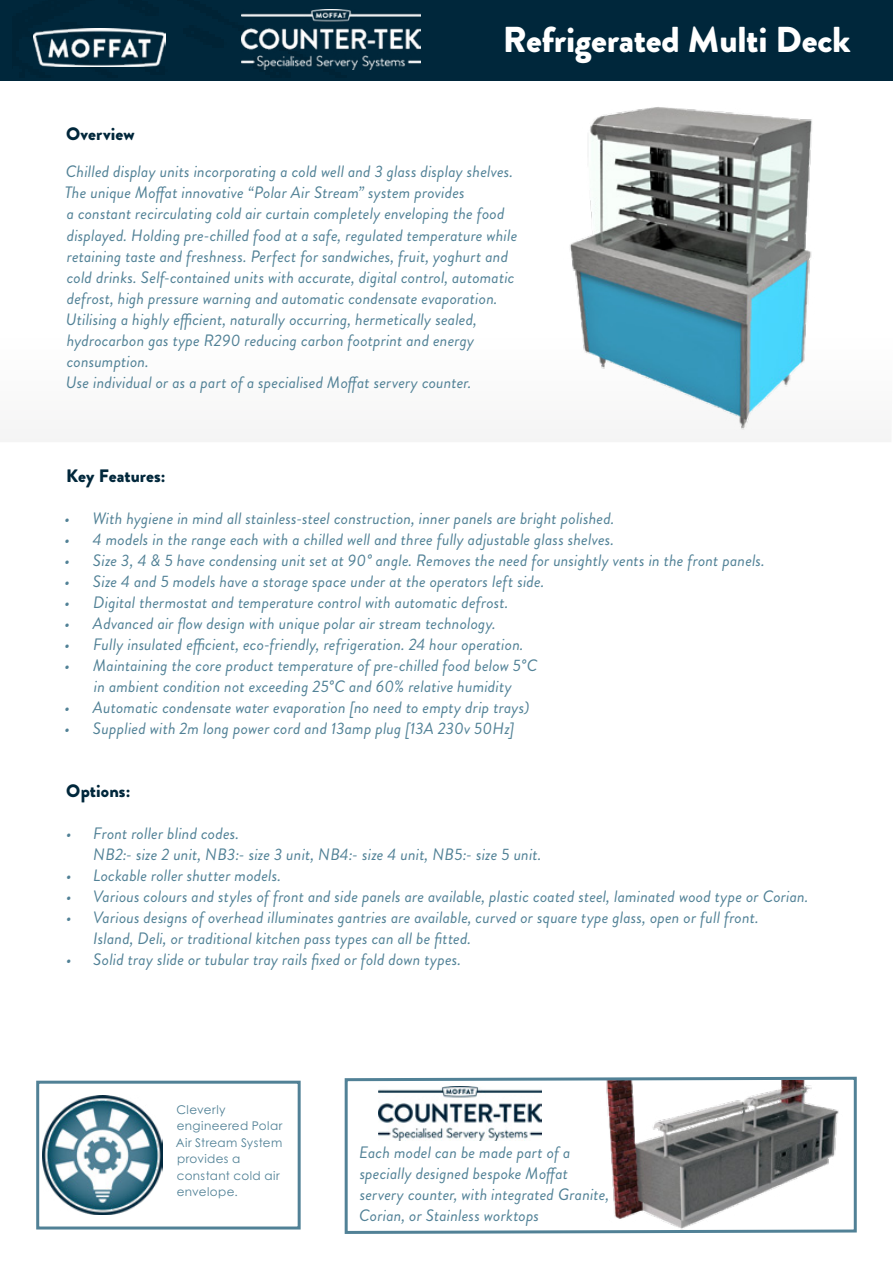
<style>
.page{position:relative;width:893px;height:1263px;background:#fff}
.page>*{position:absolute;margin:0;border:0;box-sizing:border-box;transform-origin:0 0}
.t1{font:900 36px "Brandon Grotesque";letter-spacing:-.01em;color:#fff}
.t2{font:900 18px "Brandon Grotesque";letter-spacing:.005em;color:#00273b}
.t3{font:italic 16.5px/21px "Brandon Grotesque";letter-spacing:.01em;color:#518196}
.t4{font:12px/16.5px "Century Gothic Pro";letter-spacing:.03em;color:#518196}
</style>
<div class="page">
<div style="left:0;top:0;width:893px;height:81px;background:#00273b"></div>
<hr style="left:0;top:438px;width:891px;height:4px;background:#f4f4f4">
<svg style="left:344px;top:1076px;width:513px;height:158px"></svg>
<img style="left:378px;top:1086px;width:164px;height:54px">
<img style="left:241px;top:10px;width:179px;height:59px">
<img style="left:570px;top:107px;width:242px;height:324px">
<svg style="left:36px;top:1080px;width:265px;height:150px"></svg>
<img style="left:33px;top:29px;width:132px;height:38px">
<h1 class="t1" style="left:503px;top:14px;width:349px">Refrigerated Multi Deck</h1>
<p class="t2" style="left:66px;top:121px;width:70px">Overview</p>
<p class="t3" style="left:65px;top:162px;width:454px">Chilled display units incorporating a cold well and 3 glass display shelves.<br>The unique Moffat innovative “Polar Air Stream” system provides<br>a constant recirculating cold air curtain completely enveloping the food displayed. Holding pre-chilled food at a safe, regulated temperature while retaining taste and freshness. Perfect for sandwiches, fruit, yoghurt and cold drinks. Self-contained units with accurate, digital control, automatic defrost, high pressure warning and automatic condensate evaporation.<br>Utilising a highly efficient, naturally occurring, hermetically sealed, hydrocarbon gas type R290 reducing carbon footprint and energy consumption.<br>Use individual or as a part of a specialised Moffat servery counter.</p>
<p class="t2" style="left:66px;top:463px;width:101px">Key Features:</p>
<p class="t3" style="left:65px;top:508px;width:551px">• With hygiene in mind all stainless-steel construction, inner panels are bright polished.</p>
<p class="t3" style="left:65px;top:529px;width:551px">• 4 models in the range each with a chilled well and three fully adjustable glass shelves.</p>
<p class="t3" style="left:65px;top:550px;width:702px">• Size 3, 4 &amp; 5 have condensing unit set at 90° angle. Removes the need for unsightly vents in the front panels.</p>
<p class="t3" style="left:65px;top:571px;width:481px">• Size 4 and 5 models have a storage space under at the operators left side.</p>
<p class="t3" style="left:65px;top:592px;width:445px">• Digital thermostat and temperature control with automatic defrost.</p>
<p class="t3" style="left:65px;top:613px;width:433px">• Advanced air flow design with unique polar air stream technology.</p>
<p class="t3" style="left:65px;top:634px;width:461px">• Fully insulated efficient, eco-friendly, refrigeration. 24 hour operation.</p>
<p class="t3" style="left:65px;top:655px;width:474px;text-align:center">• Maintaining the core product temperature of pre-chilled food below 5°C in ambient condition not exceeding 25°C and 60% relative humidity</p>
<p class="t3" style="left:65px;top:697px;width:466px">• Automatic condensate water evaporation [no need to empty drip trays)</p>
<p class="t3" style="left:65px;top:718px;width:451px">• Supplied with 2m long power cord and 13amp plug [13A 230v 50Hz]</p>
<p class="t2" style="left:66px;top:778px;width:66px">Options:</p>
<p class="t3" style="left:93px;top:823px;width:450px;text-indent:-27px">• Front roller blind codes.<br>NB2:- size 2 unit, NB3:- size 3 unit, NB4:- size 4 unit, NB5:- size 5 unit.</p>
<p class="t3" style="left:66px;top:865px;width:216px">• Lockable roller shutter models.</p>
<p class="t3" style="left:66px;top:886px;width:744px">• Various colours and styles of front and side panels are available, plastic coated steel, laminated wood type or Corian.</p>
<p class="t3" style="left:93px;top:907px;width:667px;text-indent:-27px">• Various designs of overhead illuminates gantries are available, curved or square type glass, open or full front.<br>Island, Deli, or traditional kitchen pass types can all be fitted.</p>
<p class="t3" style="left:66px;top:949px;width:396px">• Solid tray slide or tubular tray rails fixed or fold down types.</p>
<p class="t4" style="left:176px;top:1101px;width:108px">Cleverly engineered Polar<br>Air Stream System provides a constant cold air envelope.</p>
<p class="t3" style="left:359px;top:1142px;width:251px">Each model can be made part of a specially designed bespoke Moffat servery counter, with integrated Granite, Corian, or Stainless worktops</p>
</div>
